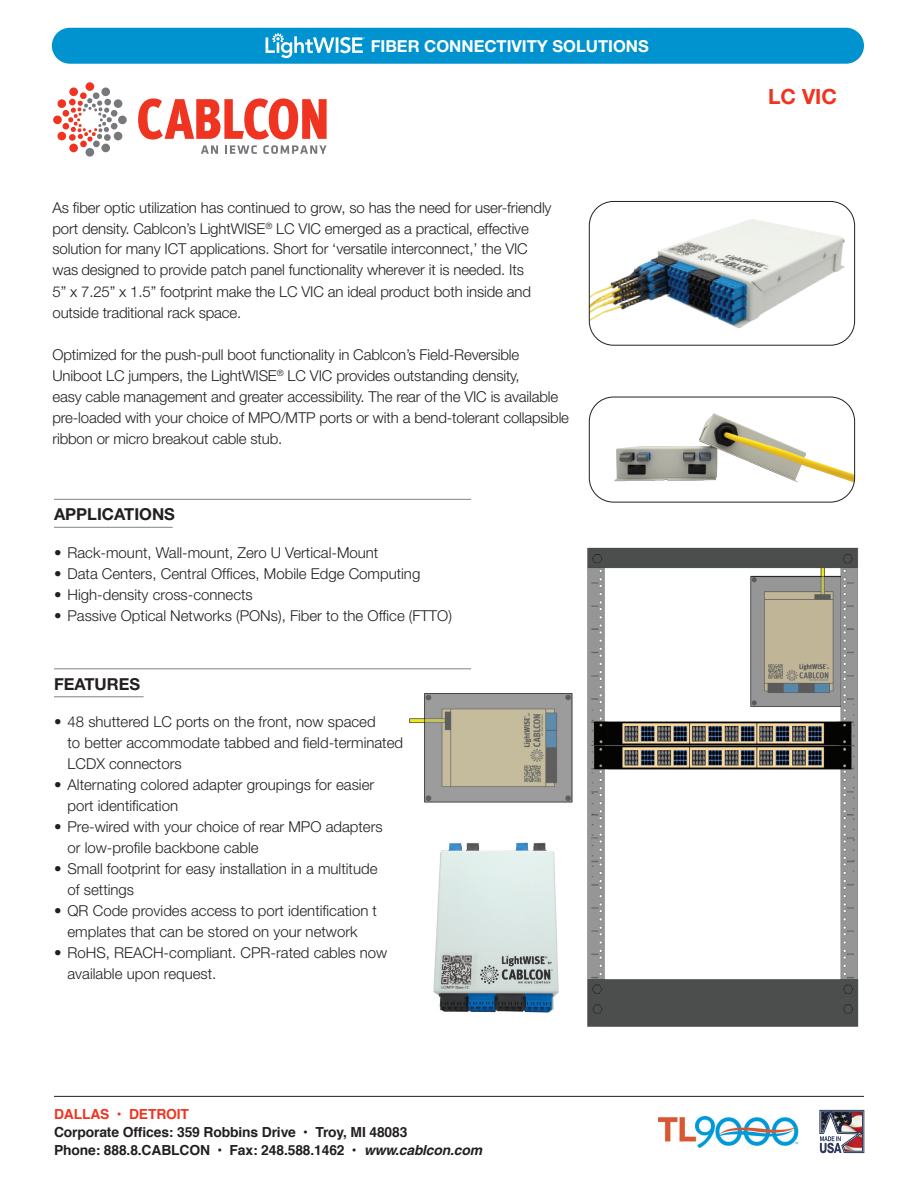
<style>
.page{position:relative;width:918px;height:1188px;background:#fff}
.page>*{position:absolute;margin:0;border:0;box-sizing:border-box;transform-origin:0 0}
.t1{font:700 21px "Helvetica Neue";color:#ef3522}
.t2{font:700 16.5px "Helvetica Neue";color:#fff}
.t3{font:700 16.5px "Helvetica Neue";color:#231f20}
.t4{font:300 15px/21px "Helvetica Neue";letter-spacing:-.01em;color:#231f20}
.t5{font:700 13.8px/18px "Helvetica";letter-spacing:-.01em;color:#231f20}
.t6{font:700 13.8px "Helvetica";letter-spacing:-.01em;color:#ef3522}
.s1{font-style:italic;color:#0093d0}
.s2{font-style:italic}
</style>
<div class="page">
<img style="left:587px;top:547px;width:272px;height:479px">
<img style="left:409px;top:693px;width:164px;height:110px">
<img style="left:589px;top:201px;width:266px;height:143px">
<div style="left:589px;top:201px;width:266px;height:145px;border:1px solid #231f20;border-radius:24px"></div>
<img style="left:589px;top:397px;width:266px;height:105px">
<div style="left:589px;top:397px;width:266px;height:105px;border:1px solid #231f20;border-radius:24px"></div>
<div style="left:52px;top:28px;width:812px;height:36px;background:#0093d0;border-radius:18px"></div>
<svg style="left:819px;top:1109px;width:46px;height:45px"></svg>
<img style="left:659px;top:1116px;width:139px;height:31px">
<hr style="left:54px;top:1096px;width:810px;height:1px;background:#231f20">
<hr style="left:54px;top:527px;width:119px;height:1px;background:#808285">
<hr style="left:54px;top:696px;width:90px;height:1px;background:#808285">
<hr style="left:54px;top:499px;width:417px;height:1px;background:#808285">
<hr style="left:54px;top:668px;width:417px;height:1px;background:#808285">
<svg style="left:266px;top:33px;width:99px;height:25px"></svg>
<div style="left:86px;top:82px;width:8px;height:9px;background:#ef3522;border-radius:50%"></div>
<div style="left:69px;top:87px;width:9px;height:9px;background:#ef3522;border-radius:50%"></div>
<div style="left:57px;top:99px;width:9px;height:9px;background:#ef3522;border-radius:50%"></div>
<div style="left:53px;top:116px;width:9px;height:8px;background:#ef3522;border-radius:50%"></div>
<div style="left:69px;top:144px;width:9px;height:8px;background:#ef3522;border-radius:50%"></div>
<div style="left:57px;top:132px;width:9px;height:8px;background:#ef3522;border-radius:50%"></div>
<div style="left:86px;top:148px;width:8px;height:9px;background:#76787b;border-radius:50%"></div>
<div style="left:101px;top:144px;width:9px;height:8px;background:#76787b;border-radius:50%"></div>
<div style="left:114px;top:132px;width:8px;height:8px;background:#76787b;border-radius:50%"></div>
<div style="left:118px;top:116px;width:9px;height:8px;background:#76787b;border-radius:50%"></div>
<div style="left:101px;top:87px;width:9px;height:9px;background:#76787b;border-radius:50%"></div>
<div style="left:114px;top:99px;width:8px;height:9px;background:#76787b;border-radius:50%"></div>
<svg style="left:62px;top:92px;width:56px;height:56px"></svg>
<svg style="left:138px;top:98px;width:189px;height:56px"></svg>
<img style="left:433px;top:842px;width:126px;height:171px">
<p class="t2" style="left:267px;top:35px;width:383px"><span class="s1">LIGHTWISE</span><sup>®</sup> FIBER CONNECTIVITY SOLUTIONS</p>
<p class="t4" style="left:52px;top:197px;width:501px">As fiber optic utilization has continued to grow, so has the need for user-friendly port density. Cablcon’s LightWISE<sup>®</sup> LC VIC emerged as a practical, effective solution for many ICT applications. Short for ‘versatile interconnect,’ the VIC was designed to provide patch panel functionality wherever it is needed. Its<br>5” x 7.25” x 1.5” footprint make the LC VIC an ideal product both inside and outside traditional rack space.</p>
<p class="t4" style="left:52px;top:344px;width:518px">Optimized for the push-pull boot functionality in Cablcon’s Field-Reversible Uniboot LC jumpers, the LightWISE<sup>®</sup> LC VIC provides outstanding density,<br>easy cable management and greater accessibility. The rear of the VIC is available pre-loaded with your choice of MPO/MTP ports or with a bend-tolerant collapsible ribbon or micro breakout cable stub.</p>
<p class="t3" style="left:54px;top:504px;width:122px">APPLICATIONS</p>
<p class="t4" style="left:54px;top:541px;width:326px">• Rack-mount, Wall-mount, Zero U Vertical-Mount</p>
<p class="t4" style="left:54px;top:562px;width:368px">• Data Centers, Central Offices, Mobile Edge Computing</p>
<p class="t4" style="left:54px;top:583px;width:200px">• High-density cross-connects</p>
<p class="t4" style="left:54px;top:604px;width:400px">• Passive Optical Networks (PONs), Fiber to the Office (FTTO)</p>
<p class="t3" style="left:54px;top:674px;width:88px">FEATURES</p>
<p class="t4" style="left:68px;top:711px;width:337px;text-indent:-14px">• 48 shuttered LC ports on the front, now spaced<br>to better accommodate tabbed and field-terminated<br>LCDX connectors</p>
<p class="t4" style="left:68px;top:774px;width:308px;text-indent:-14px">• Alternating colored adapter groupings for easier port identification</p>
<p class="t4" style="left:68px;top:816px;width:317px;text-indent:-14px">• Pre-wired with your choice of rear MPO adapters or low-profile backbone cable</p>
<p class="t4" style="left:68px;top:858px;width:312px;text-indent:-14px">• Small footprint for easy installation in a multitude of settings</p>
<p class="t4" style="left:54px;top:900px;width:325px;text-align:center">• QR Code provides access to port identification t emplates that can be stored on your network</p>
<p class="t4" style="left:68px;top:942px;width:321px;text-indent:-14px">• RoHS, REACH-compliant. CPR-rated cables now available upon request.</p>
<p class="t6" style="left:54px;top:1105px;width:137px">DALLAS • DETROIT</p>
<p class="t5" style="left:54px;top:1124px;width:430px">Corporate Offices: 359 Robbins Drive • Troy, MI 48083<br>Phone: 888.8.CABLCON • Fax: 248.588.1462 • <span class="s2">www.cablcon.com</span></p>
<h1 class="t1" style="left:768px;top:84px;width:70px">LC VIC</h1>
</div>
